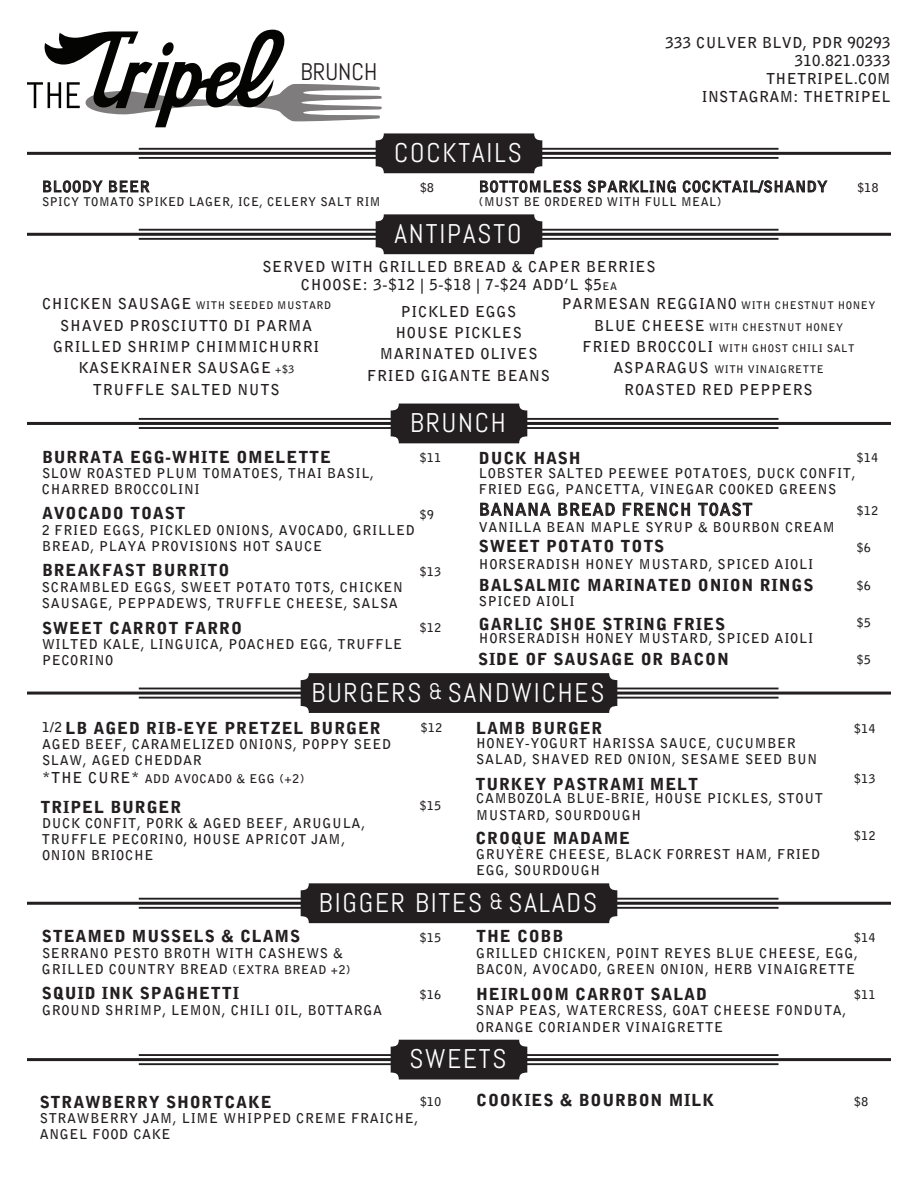
<style>
.page{position:relative;width:918px;height:1188px;background:#fff}
.page>*{position:absolute;margin:0;border:0;box-sizing:border-box;transform-origin:0 0}
.t1{font:27px "Abel";letter-spacing:.07em;color:#fff}
.t2{font:24px "Abel";color:#231f20}
.t3{font:900 16.5px/35.1px "Bell Gothic Std";letter-spacing:.05em;color:#231f20}
.t4{font:700 16.5px "Bell Gothic Std";letter-spacing:.05em;color:#231f20}
.t5{font:700 15px/21.5px "Bell Gothic Std";letter-spacing:.05em;color:#231f20;text-align:center}
.t6{font:700 15px/18px "Bell Gothic Std";letter-spacing:.025em;color:#231f20;text-align:right}
.t7{font:700 13.5px/16.2px "Bell Gothic Std";letter-spacing:.05em;color:#231f20}
.t8{font:700 12px "Bell Gothic Std";letter-spacing:.04em;color:#231f20}
.t9{font:700 10.5px/21.5px "Bell Gothic Std";letter-spacing:.05em;color:#231f20;text-align:center}
.s1{font-size:10.5px}
.s2{font-size:15px}
.s3{font-size:22.5px}
.s4{font-weight:700;font-size:13.5px}
.s5{font-size:12px}
</style>
<div class="page">
<hr style="left:27px;top:422px;width:864px;height:3px;background:#231f20">
<hr style="left:139px;top:427px;width:640px;height:2px;background:#231f20">
<hr style="left:139px;top:418px;width:640px;height:2px;background:#231f20">
<div style="left:391px;top:404px;width:136px;height:39px;background:#231f20"></div>
<hr style="left:139px;top:697px;width:640px;height:2px;background:#231f20">
<hr style="left:139px;top:688px;width:640px;height:1px;background:#231f20">
<hr style="left:27px;top:692px;width:864px;height:3px;background:#231f20">
<div style="left:301px;top:673px;width:316px;height:40px;background:#231f20"></div>
<hr style="left:139px;top:907px;width:640px;height:2px;background:#231f20">
<hr style="left:139px;top:898px;width:640px;height:2px;background:#231f20">
<hr style="left:27px;top:902px;width:864px;height:3px;background:#231f20">
<div style="left:301px;top:883px;width:316px;height:40px;background:#231f20"></div>
<hr style="left:139px;top:238px;width:640px;height:2px;background:#231f20">
<hr style="left:139px;top:229px;width:640px;height:2px;background:#231f20">
<hr style="left:27px;top:233px;width:864px;height:3px;background:#231f20">
<div style="left:376px;top:214px;width:166px;height:40px;background:#231f20"></div>
<svg style="left:27px;top:30px;width:355px;height:97px"></svg>
<hr style="left:139px;top:157px;width:640px;height:2px;background:#231f20">
<hr style="left:139px;top:148px;width:640px;height:2px;background:#231f20">
<hr style="left:27px;top:152px;width:864px;height:3px;background:#231f20">
<svg style="left:43px;top:180px;width:60px;height:13px"></svg>
<svg style="left:109px;top:180px;width:41px;height:13px"></svg>
<svg style="left:376px;top:133px;width:300px;height:60px"></svg>
<svg style="left:682px;top:180px;width:146px;height:13px"></svg>
<svg style="left:480px;top:502px;width:71px;height:14px"></svg>
<svg style="left:558px;top:502px;width:57px;height:14px"></svg>
<svg style="left:623px;top:502px;width:67px;height:15px"></svg>
<svg style="left:698px;top:502px;width:55px;height:15px"></svg>
<hr style="left:139px;top:1063px;width:640px;height:2px;background:#231f20">
<hr style="left:139px;top:1054px;width:640px;height:2px;background:#231f20">
<hr style="left:27px;top:1058px;width:864px;height:3px;background:#231f20">
<div style="left:391px;top:1040px;width:136px;height:40px;background:#231f20"></div>
<h2 class="t2" style="left:300px;top:56px;width:78px">BRUNCH</h2>
<h1 class="t1" style="left:394px;top:136px;width:129px">COCKTAILS</h1>
<p class="t6" style="left:665px;top:33px;width:227px">333 CULVER BLVD, PDR 90293<br>310.821.0333<br>THETRIPEL.COM<br>INSTAGRAM: THETRIPEL</p>
<p class="t5" style="left:42px;top:176px;width:109px">BLOODY BEER</p>
<p class="t8" style="left:420px;top:180px;width:15px">$8</p>
<p class="t8" style="left:42px;top:195px;width:340px">SPICY TOMATO SPIKED LAGER, ICE, CELERY SALT RIM</p>
<p class="t5" style="left:479px;top:176px;width:350px">BOTTOMLESS SPARKLING COCKTAIL/SHANDY</p>
<p class="t8" style="left:858px;top:180px;width:22px">$18</p>
<p class="t8" style="left:479px;top:195px;width:244px">(MUST BE ORDERED WITH FULL MEAL)</p>
<h1 class="t1" style="left:395px;top:217px;width:128px">ANTIPASTO</h1>
<p class="t5" style="left:262px;top:257px;width:395px;line-height:18px">SERVED WITH GRILLED BREAD &amp; CAPER BERRIES<br>CHOOSE: 3-$12 | 5-$18 | 7-$24 ADD’L $5<span class="s1">EA</span></p>
<p class="t9" style="left:42px;top:295px;width:291px"><span class="s2">CHICKEN SAUSAGE</span> WITH SEEDED MUSTARD</p>
<p class="t9" style="left:562px;top:295px;width:315px"><span class="s2">PARMESAN REGGIANO</span> WITH CHESTNUT HONEY</p>
<p class="t5" style="left:53px;top:336px;width:268px">GRILLED SHRIMP CHIMMICHURRI</p>
<p class="t5" style="left:401px;top:301px;width:117px">PICKLED EGGS</p>
<p class="t9" style="left:594px;top:316px;width:251px"><span class="s2">BLUE CHEESE</span> WITH CHESTNUT HONEY</p>
<p class="t5" style="left:60px;top:314px;width:253px">SHAVED PROSCIUTTO DI PARMA</p>
<p class="t5" style="left:395px;top:322px;width:128px">HOUSE PICKLES</p>
<p class="t9" style="left:583px;top:337px;width:273px"><span class="s2">FRIED BROCCOLI</span> WITH GHOST CHILI SALT<br><span class="s2">ASPARAGUS</span> WITH VINAIGRETTE</p>
<p class="t5" style="left:380px;top:343px;width:159px">MARINATED OLIVES</p>
<p class="t5" style="left:78px;top:357px;width:217px">KASEKRAINER SAUSAGE <span class="s1">+$3<br></span>TRUFFLE SALTED NUTS</p>
<p class="t5" style="left:367px;top:365px;width:184px">FRIED GIGANTE BEANS</p>
<p class="t5" style="left:624px;top:379px;width:190px">ROASTED RED PEPPERS</p>
<p class="t3" style="left:42px;top:440px;width:291px">BURRATA EGG-WHITE OMELETTE</p>
<p class="t7" style="left:42px;top:465px;width:334px">SLOW ROASTED PLUM TOMATOES, THAI BASIL,<br>CHARRED BROCCOLINI</p>
<h1 class="t1" style="left:410px;top:406px;width:97px">BRUNCH</h1>
<p class="t8" style="left:420px;top:450px;width:23px">$11</p>
<p class="t3" style="left:479px;top:440px;width:103px">DUCK HASH</p>
<p class="t8" style="left:857px;top:450px;width:23px">$14</p>
<p class="t7" style="left:479px;top:465px;width:378px">LOBSTER SALTED PEEWEE POTATOES, DUCK CONFIT,<br>FRIED EGG, PANCETTA, VINEGAR COOKED GREENS</p>
<p class="t3" style="left:42px;top:496px;width:145px">AVOCADO TOAST</p>
<p class="t8" style="left:420px;top:507px;width:15px">$9</p>
<p class="t7" style="left:42px;top:522px;width:374px">2 FRIED EGGS, PICKLED ONIONS, AVOCADO, GRILLED<br>BREAD, PLAYA PROVISIONS HOT SAUCE</p>
<p class="t3" style="left:42px;top:553px;width:189px">BREAKFAST BURRITO</p>
<p class="t7" style="left:42px;top:579px;width:363px">SCRAMBLED EGGS, SWEET POTATO TOTS, CHICKEN<br>SAUSAGE, PEPPADEWS, TRUFFLE CHEESE, SALSA</p>
<p class="t3" style="left:42px;top:611px;width:202px">SWEET CARROT FARRO</p>
<p class="t7" style="left:42px;top:636px;width:362px">WILTED KALE, LINGUICA, POACHED EGG, TRUFFLE<br>PECORINO</p>
<p class="t8" style="left:420px;top:564px;width:23px">$13</p>
<p class="t8" style="left:420px;top:621px;width:23px">$12</p>
<p class="t4" style="left:479px;top:499px;width:275px">BANANA BREAD FRENCH TOAST</p>
<p class="t8" style="left:857px;top:504px;width:23px">$12</p>
<p class="t7" style="left:479px;top:519px;width:358px">VANILLA BEAN MAPLE SYRUP &amp; BOURBON CREAM</p>
<p class="t3" style="left:479px;top:529px;width:187px">SWEET POTATO TOTS</p>
<p class="t3" style="left:479px;top:568px;width:336px">BALSALMIC MARINATED ONION RINGS</p>
<p class="t3" style="left:478px;top:607px;width:252px">GARLIC SHOE STRING FRIES<br>SIDE OF SAUSAGE OR BACON</p>
<p class="t7" style="left:479px;top:556px;width:336px">HORSERADISH HONEY MUSTARD, SPICED AIOLI</p>
<p class="t7" style="left:479px;top:593px;width:97px">SPICED AIOLI</p>
<p class="t7" style="left:479px;top:630px;width:336px">HORSERADISH HONEY MUSTARD, SPICED AIOLI</p>
<p class="t8" style="left:857px;top:541px;width:15px">$6</p>
<p class="t8" style="left:857px;top:578px;width:15px">$6</p>
<p class="t8" style="left:857px;top:615px;width:15px">$5</p>
<p class="t8" style="left:857px;top:652px;width:15px">$5</p>
<h1 class="t1" style="left:312px;top:675px;width:294px">BURGERS <span class="s3">&amp;</span> SANDWICHES</h1>
<p class="t3" style="left:42px;top:711px;width:340px"><span class="s4">1/2</span> LB AGED RIB-EYE PRETZEL BURGER</p>
<p class="t8" style="left:421px;top:721px;width:23px">$12</p>
<p class="t3" style="left:476px;top:711px;width:128px">LAMB BURGER</p>
<p class="t7" style="left:42px;top:736px;width:351px">AGED BEEF, CARAMELIZED ONIONS, POPPY SEED<br>SLAW, AGED CHEDDAR</p>
<p class="t8" style="left:42px;top:771px;width:264px"><span class="s2">*THE CURE*</span> ADD AVOCADO &amp; EGG (+2)</p>
<p class="t7" style="left:476px;top:735px;width:343px">HONEY-YOGURT HARISSA SAUCE, CUCUMBER<br>SALAD, SHAVED RED ONION, SESAME SEED BUN</p>
<p class="t3" style="left:475px;top:766px;width:224px">TURKEY PASTRAMI MELT</p>
<p class="t3" style="left:40px;top:790px;width:142px">TRIPEL BURGER</p>
<p class="t7" style="left:42px;top:815px;width:325px">DUCK CONFIT, PORK &amp; AGED BEEF, ARUGULA,<br>TRUFFLE PECORINO, HOUSE APRICOT JAM,<br>ONION BRIOCHE</p>
<p class="t8" style="left:420px;top:798px;width:23px">$15</p>
<p class="t7" style="left:476px;top:790px;width:348px">CAMBOZOLA BLUE-BRIE, HOUSE PICKLES, STOUT<br>MUSTARD, SOURDOUGH</p>
<p class="t3" style="left:475px;top:821px;width:156px">CROQUE MADAME</p>
<p class="t7" style="left:476px;top:846px;width:346px">GRUYÈRE CHEESE, BLACK FORREST HAM, FRIED<br>EGG, SOURDOUGH</p>
<h1 class="t1" style="left:319px;top:886px;width:280px">BIGGER BITES <span class="s3">&amp;</span> SALADS</h1>
<p class="t8" style="left:854px;top:722px;width:23px">$14</p>
<p class="t8" style="left:854px;top:771px;width:23px">$13</p>
<p class="t8" style="left:854px;top:828px;width:23px">$12</p>
<p class="t3" style="left:42px;top:919px;width:260px">STEAMED MUSSELS &amp; CLAMS</p>
<p class="t7" style="left:42px;top:945px;width:310px">SERRANO PESTO BROTH WITH CASHEWS &amp;<br>GRILLED COUNTRY BREAD <span class="s5">(EXTRA BREAD +2)</span></p>
<p class="t3" style="left:42px;top:976px;width:199px">SQUID INK SPAGHETTI</p>
<p class="t7" style="left:42px;top:1002px;width:342px">GROUND SHRIMP, LEMON, CHILI OIL, BOTTARGA</p>
<p class="t3" style="left:40px;top:1085px;width:234px">STRAWBERRY SHORTCAKE</p>
<p class="t8" style="left:420px;top:930px;width:23px">$15</p>
<p class="t8" style="left:420px;top:987px;width:23px">$16</p>
<p class="t3" style="left:476px;top:919px;width:89px">THE COBB</p>
<p class="t8" style="left:854px;top:930px;width:23px">$14</p>
<p class="t7" style="left:476px;top:945px;width:383px">GRILLED CHICKEN, POINT REYES BLUE CHEESE, EGG,<br>BACON, AVOCADO, GREEN ONION, HERB VINAIGRETTE</p>
<p class="t3" style="left:476px;top:977px;width:232px">HEIRLOOM CARROT SALAD</p>
<p class="t7" style="left:476px;top:1003px;width:372px">SNAP PEAS, WATERCRESS, GOAT CHEESE FONDUTA,<br>ORANGE CORIANDER VINAIGRETTE</p>
<p class="t8" style="left:854px;top:987px;width:23px">$11</p>
<h1 class="t1" style="left:409px;top:1042px;width:99px">SWEETS</h1>
<p class="t8" style="left:420px;top:1095px;width:23px">$10</p>
<p class="t3" style="left:476px;top:1083px;width:240px">COOKIES &amp; BOURBON MILK</p>
<p class="t8" style="left:854px;top:1095px;width:15px">$8</p>
<p class="t7" style="left:40px;top:1110px;width:380px">STRAWBERRY JAM, LIME WHIPPED CREME FRAICHE,<br>ANGEL FOOD CAKE</p>
</div>
